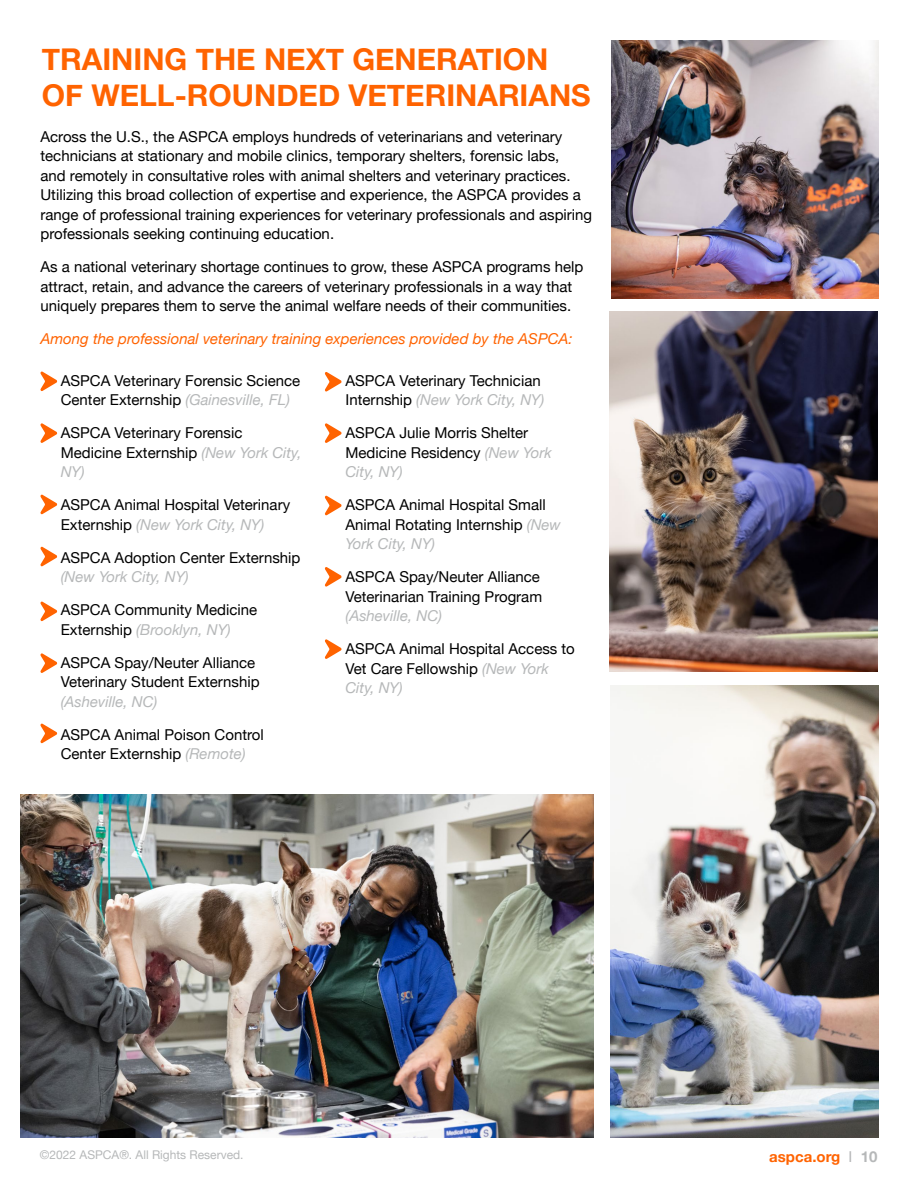
<style>
.page{position:relative;width:918px;height:1188px;background:#fff}
.page>*{position:absolute;margin:0;border:0;box-sizing:border-box;transform-origin:0 0}
.t1{font:700 30px/36px "Helvetica Neue";color:#ff6300}
.t2{font:15px/19.5px "Helvetica Neue";color:#000}
.t3{font:italic 15px "Helvetica Neue";color:#ff6300}
.t4{font:italic 15px "Helvetica Neue";color:#b6b8b9}
.t5{font:700 15px "Helvetica Neue";color:#ff6300}
.t6{font:12px "Helvetica Neue";color:#b6b8b9}
.s1{font-style:italic;color:#b6b8b9}
.s2{font-weight:400;color:#b6b8b9}
.s3{color:#b6b8b9}
</style>
<div class="page">
<img style="left:611px;top:686px;width:267px;height:452px">
<svg style="left:40px;top:371px;width:17px;height:20px"></svg>
<svg style="left:40px;top:423px;width:17px;height:20px"></svg>
<svg style="left:40px;top:494px;width:17px;height:20px"></svg>
<svg style="left:40px;top:546px;width:17px;height:21px"></svg>
<svg style="left:40px;top:601px;width:17px;height:20px"></svg>
<svg style="left:40px;top:653px;width:17px;height:20px"></svg>
<svg style="left:40px;top:723px;width:17px;height:20px"></svg>
<svg style="left:325px;top:372px;width:17px;height:20px"></svg>
<svg style="left:325px;top:423px;width:17px;height:20px"></svg>
<svg style="left:325px;top:495px;width:17px;height:21px"></svg>
<svg style="left:325px;top:567px;width:17px;height:20px"></svg>
<svg style="left:325px;top:639px;width:17px;height:20px"></svg>
<img style="left:21px;top:795px;width:572px;height:343px">
<img style="left:611px;top:41px;width:267px;height:258px">
<img style="left:609px;top:311px;width:268px;height:361px">
<h1 class="t1" style="left:42px;top:42px;width:550px">TRAINING THE NEXT GENERATION<br>OF WELL-ROUNDED VETERINARIANS</h1>
<p class="t2" style="left:40px;top:127px;width:553px">Across the U.S., the ASPCA employs hundreds of veterinarians and veterinary technicians at stationary and mobile clinics, temporary shelters, forensic labs,<br>and remotely in consultative roles with animal shelters and veterinary practices.<br>Utilizing this broad collection of expertise and experience, the ASPCA provides a range of professional training experiences for veterinary professionals and aspiring professionals seeking continuing education.</p>
<p class="t2" style="left:40px;top:258px;width:544px">As a national veterinary shortage continues to grow, these ASPCA programs help attract, retain, and advance the careers of veterinary professionals in a way that uniquely prepares them to serve the animal welfare needs of their communities.</p>
<p class="t3" style="left:40px;top:328px;width:534px">Among the professional veterinary training experiences provided by the ASPCA:</p>
<p class="t2" style="left:61px;top:372px;width:241px">ASPCA Veterinary Forensic Science<br>Center Externship <span class="s1">(Gainesville, FL)</span></p>
<p class="t2" style="left:61px;top:424px;width:242px">ASPCA Veterinary Forensic<br>Medicine Externship <span class="s1">(New York City,<br>NY)</span></p>
<p class="t2" style="left:61px;top:496px;width:231px">ASPCA Animal Hospital Veterinary<br>Externship <span class="s1">(New York City, NY)</span></p>
<p class="t2" style="left:61px;top:549px;width:241px">ASPCA Adoption Center Externship</p>
<p class="t4" style="left:61px;top:566px;width:130px">(New York City, NY)</p>
<p class="t2" style="left:61px;top:601px;width:198px">ASPCA Community Medicine<br>Externship <span class="s1">(Brooklyn, NY)</span></p>
<p class="t2" style="left:61px;top:654px;width:200px">ASPCA Spay/Neuter Alliance<br>Veterinary Student Externship</p>
<p class="t4" style="left:61px;top:691px;width:98px">(Asheville, NC)</p>
<p class="t2" style="left:61px;top:726px;width:205px">ASPCA Animal Poison Control<br>Center Externship <span class="s1">(Remote)</span></p>
<p class="t2" style="left:345px;top:372px;width:200px">ASPCA Veterinary Technician<br>Internship <span class="s1">(New York City, NY)</span></p>
<p class="t2" style="left:345px;top:424px;width:208px">ASPCA Julie Morris Shelter<br>Medicine Residency <span class="s1">(New York<br>City, NY)</span></p>
<p class="t2" style="left:345px;top:496px;width:217px">ASPCA Animal Hospital Small<br>Animal Rotating Internship <span class="s1">(New<br>York City, NY)</span></p>
<p class="t2" style="left:345px;top:568px;width:198px">ASPCA Spay/Neuter Alliance<br>Veterinarian Training Program</p>
<p class="t4" style="left:345px;top:605px;width:98px">(Asheville, NC)</p>
<p class="t2" style="left:345px;top:640px;width:231px">ASPCA Animal Hospital Access to<br>Vet Care Fellowship <span class="s1">(New York<br>City, NY)</span></p>
<p class="t6" style="left:40px;top:1146px;width:205px">©2022 ASPCA®. All Rights Reserved.</p>
<p class="t5" style="left:769px;top:1145px;width:110px">aspca.org <span class="s2">I</span> <span class="s3">10</span></p>
</div>
